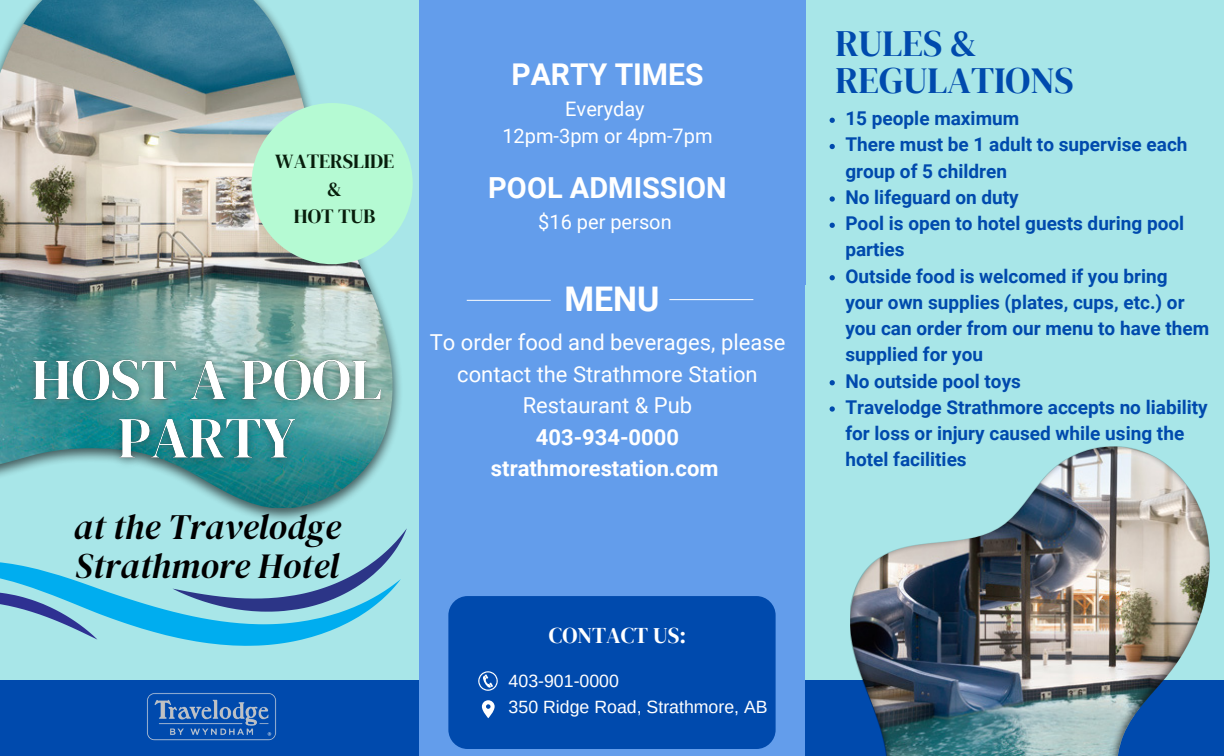
<style>
.page{position:relative;width:1224px;height:756px;background:#a8e6e8}
.page>*{position:absolute;margin:0;border:0;box-sizing:border-box;transform-origin:0 0}
.t1{font:37px/36.8px "DM Serif Display";color:#004aad}
.t2{font:italic 35.4px/39px "DM Serif Display";color:#000}
.t3{font:700 34px "Roboto";color:#fff}
.t4{font:700 30px "Roboto";color:#fff}
.t5{font:700 29px "Roboto";color:#fff}
.t6{font:22.4px "DM Serif Display";color:#fff}
.t7{font:22px/31.5px "Roboto";color:#fff;text-align:center}
.t8{font:700 22px/31.5px "Roboto";color:#fff;text-align:center}
.t9{font:20px/27.8px "Roboto";color:#fff;text-align:center}
.t10{font:20px/27.8px "DM Serif Display";color:#081e0c;text-align:center}
.t11{font:700 19px/26.2px "Roboto";color:#004aad}
.t12{font:17.7px/26.1px "Arimo";color:#fff}
</style>
<div class="page">
<div style="left:0;top:680px;width:434px;height:76px;background:#004aad"></div>
<img style="left:0;top:0;width:400px;height:508px">
<div style="left:252px;top:103px;width:161px;height:161px;background:#b5fad3;border-radius:50%"></div>
<div style="left:786px;top:680px;width:438px;height:76px;background:#004aad"></div>
<div style="left:419px;top:155px;width:386px;height:601px;background:#639deb"></div>
<div style="left:419px;top:0;width:386px;height:284px;background:#639deb"></div>
<div style="left:448px;top:596px;width:328px;height:153px;background:#004aad;border-radius:19px"></div>
<svg style="left:478px;top:671px;width:20px;height:20px"></svg>
<svg style="left:482px;top:700px;width:13px;height:18px"></svg>
<hr style="left:467px;top:300px;width:84px;height:1px;background:#fff">
<img style="left:147px;top:693px;width:130px;height:48px">
<hr style="left:669px;top:299px;width:84px;height:1px;background:#fff">
<svg style="left:0;top:528px;width:407px;height:118px"></svg>
<svg style="left:830px;top:118px;width:5px;height:5px"></svg>
<svg style="left:830px;top:144px;width:5px;height:5px"></svg>
<svg style="left:830px;top:196px;width:5px;height:6px"></svg>
<svg style="left:830px;top:223px;width:5px;height:5px"></svg>
<svg style="left:830px;top:275px;width:5px;height:5px"></svg>
<svg style="left:830px;top:380px;width:5px;height:5px"></svg>
<svg style="left:830px;top:406px;width:5px;height:6px"></svg>
<img style="left:850px;top:447px;width:360px;height:309px">
<img style="left:18px;top:327px;width:379px;height:166px">
<p class="t10" style="left:275px;top:147px;width:120px">WATERSLIDE &amp;<br>HOT TUB</p>
<h2 class="t2" style="left:73px;top:507px;width:269px">at the Travelodge<br>Strathmore Hotel</h2>
<h3 class="t4" style="left:511px;top:57px;width:194px">PARTY TIMES</h3>
<p class="t9" style="left:502px;top:95px;width:212px">Everyday<br>12pm-3pm or 4pm-7pm</p>
<h3 class="t5" style="left:488px;top:171px;width:240px">POOL ADMISSION</h3>
<p class="t9" style="left:538px;top:209px;width:135px">$16 per person</p>
<h3 class="t3" style="left:564px;top:279px;width:97px">MENU</h3>
<p class="t7" style="left:430px;top:327px;width:357px">To order food and beverages, please contact the Strathmore Station<br>Restaurant &amp; Pub</p>
<p class="t8" style="left:491px;top:421px;width:229px">403-934-0000 strathmorestation.com</p>
<p class="t6" style="left:549px;top:620px;width:139px">CONTACT US:</p>
<p class="t12" style="left:509px;top:668px;width:261px">403-901-0000<br>350 Ridge Road, Strathmore, AB</p>
<h1 class="t1" style="left:835px;top:25px;width:240px">RULES &amp;<br>REGULATIONS</h1>
<p class="t11" style="left:845px;top:106px;width:365px">15 people maximum<br>There must be 1 adult to supervise each group of 5 children<br>No lifeguard on duty<br>Pool is open to hotel guests during pool parties<br>Outside food is welcomed if you bring your own supplies (plates, cups, etc.) or you can order from our menu to have them supplied for you<br>No outside pool toys<br>Travelodge Strathmore accepts no liability for loss or injury caused while using the hotel facilities</p>
</div>
